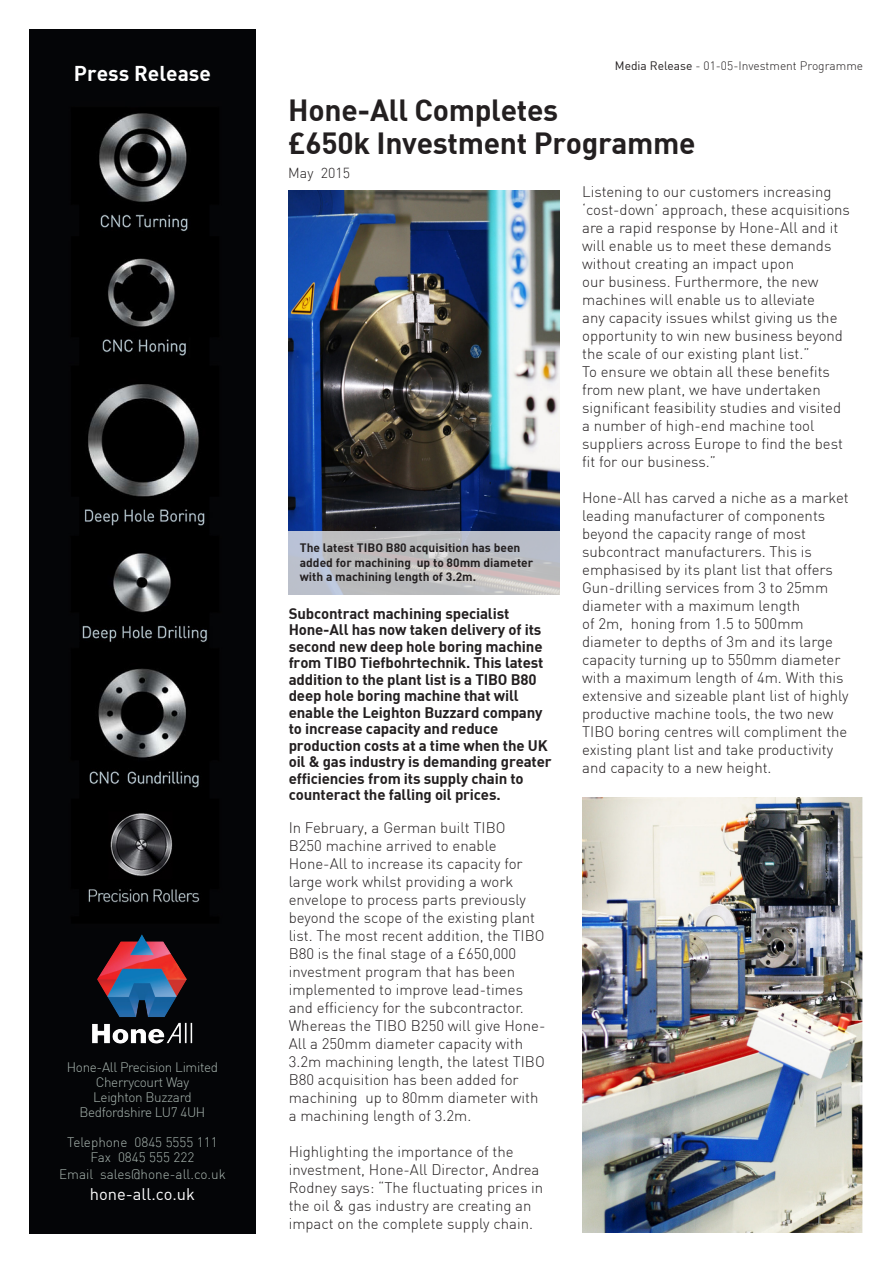
<style>
.page{position:relative;width:893px;height:1263px;background:#fff}
.page>*{position:absolute;margin:0;border:0;box-sizing:border-box;transform-origin:0 0}
.t1{font:30px "DIN Bold";letter-spacing:-.01em;color:#231f20}
.t2{font:21px "DIN Bold";color:#fff}
.t3{font:16.5px "DIN";color:#fff}
.t4{font:300 15px/18px "DIN";color:#231f20}
.t5{font:15px/16.5px "DIN Bold";letter-spacing:-.01em;color:#231f20}
.t6{font:300 14.25px "DIN";color:#231f20}
.t7{font:300 13.5px "DIN";letter-spacing:-.025em;color:#a8b5af}
.t8{font:300 13.5px "DIN";color:#a8b5af}
.t9{font:12px/14.4px "DIN Bold";color:#231f20}
.t10{font:300 12px "DIN";color:#231f20}
.s1{font-weight:400}
</style>
<div class="page">
<img style="left:289px;top:190px;width:271px;height:341px">
<svg style="left:289px;top:531px;width:271px;height:63px;background:#bebfc3"></svg>
<img style="left:582px;top:797px;width:280px;height:435px">
<img style="left:30px;top:30px;width:225px;height:1203px">
<img style="left:94px;top:934px;width:98px;height:109px">
<p class="t2" style="left:74px;top:60px;width:138px">Press Release</p>
<p class="t7" style="left:67px;top:1059px;width:153px">Hone-All Precision Limited</p>
<p class="t7" style="left:96px;top:1074px;width:95px">Cherrycourt Way</p>
<p class="t7" style="left:93px;top:1089px;width:100px">Leighton Buzzard</p>
<p class="t7" style="left:80px;top:1104px;width:127px">Bedfordshire LU7 4UH</p>
<p class="t8" style="left:67px;top:1134px;width:152px">Telephone 0845 5555 111</p>
<p class="t8" style="left:91px;top:1149px;width:105px">Fax 0845 555 222</p>
<p class="t8" style="left:59px;top:1165px;width:168px">Email sales@hone-all.co.uk</p>
<p class="t3" style="left:90px;top:1183px;width:107px">hone-all.co.uk</p>
<p class="t10" style="left:615px;top:58px;width:250px"><span class="s1">Media Release</span> - 01-05-Investment Programme</p>
<p class="t1" style="left:288px;top:91px;width:271px">Hone-All Completes</p>
<p class="t1" style="left:288px;top:124px;width:409px">£650k Investment Programme</p>
<p class="t6" style="left:288px;top:164px;width:63px">May 2015</p>
<p class="t9" style="left:300px;top:540px;width:222px">The latest TIBO B80 acquisition has been</p>
<p class="t9" style="left:300px;top:555px;width:235px">added for machining up to 80mm diameter with a machining length of 3.2m.</p>
<p class="t5" style="left:289px;top:604px;width:264px">Subcontract machining specialist Hone-All has now taken delivery of its second new deep hole boring machine from TIBO Tiefbohrtechnik. This latest addition to the plant list is a TIBO B80 deep hole boring machine that will enable the Leighton Buzzard company to increase capacity and reduce production costs at a time when the UK oil &amp; gas industry is demanding greater efficiencies from its supply chain to counteract the falling oil prices.</p>
<p class="t4" style="left:289px;top:818px;width:218px">In February, a German built TIBO</p>
<p class="t4" style="left:289px;top:836px;width:209px">B250 machine arrived to enable</p>
<p class="t4" style="left:289px;top:854px;width:258px">Hone-All to increase its capacity for large work whilst providing a work envelope to process parts previously beyond the scope of the existing plant list. The most recent addition, the TIBO B80 is the final stage of a £650,000 investment program that has been implemented to improve lead-times and efficiency for the subcontractor.<br>Whereas the TIBO B250 will give Hone-All a 250mm diameter capacity with 3.2m machining length, the latest TIBO B80 acquisition has been added for machining up to 80mm diameter with</p>
<p class="t4" style="left:289px;top:1106px;width:184px">a machining length of 3.2m.</p>
<p class="t4" style="left:289px;top:1142px;width:256px">Highlighting the importance of the investment, Hone-All Director, Andrea Rodney says: “The fluctuating prices in the oil &amp; gas industry are creating an impact on the complete supply chain.</p>
<p class="t4" style="left:582px;top:182px;width:269px">Listening to our customers increasing ‘cost-down’ approach, these acquisitions are a rapid response by Hone-All and it will enable us to meet these demands without creating an impact upon<br>our business. Furthermore, the new machines will enable us to alleviate<br>any capacity issues whilst giving us the opportunity to win new business beyond the scale of our existing plant list.”</p>
<p class="t4" style="left:582px;top:362px;width:262px">To ensure we obtain all these benefits from new plant, we have undertaken significant feasibility studies and visited a number of high-end machine tool suppliers across Europe to find the best fit for our business.”</p>
<p class="t4" style="left:582px;top:488px;width:268px">Hone-All has carved a niche as a market leading manufacturer of components beyond the capacity range of most subcontract manufacturers. This is emphasised by its plant list that offers Gun-drilling services from 3 to 25mm diameter with a maximum length<br>of 2m, honing from 1.5 to 500mm diameter to depths of 3m and its large capacity turning up to 550mm diameter with a maximum length of 4m. With this extensive and sizeable plant list of highly productive machine tools, the two new TIBO boring centres will compliment the existing plant list and take productivity and capacity to a new height.</p>
</div>
